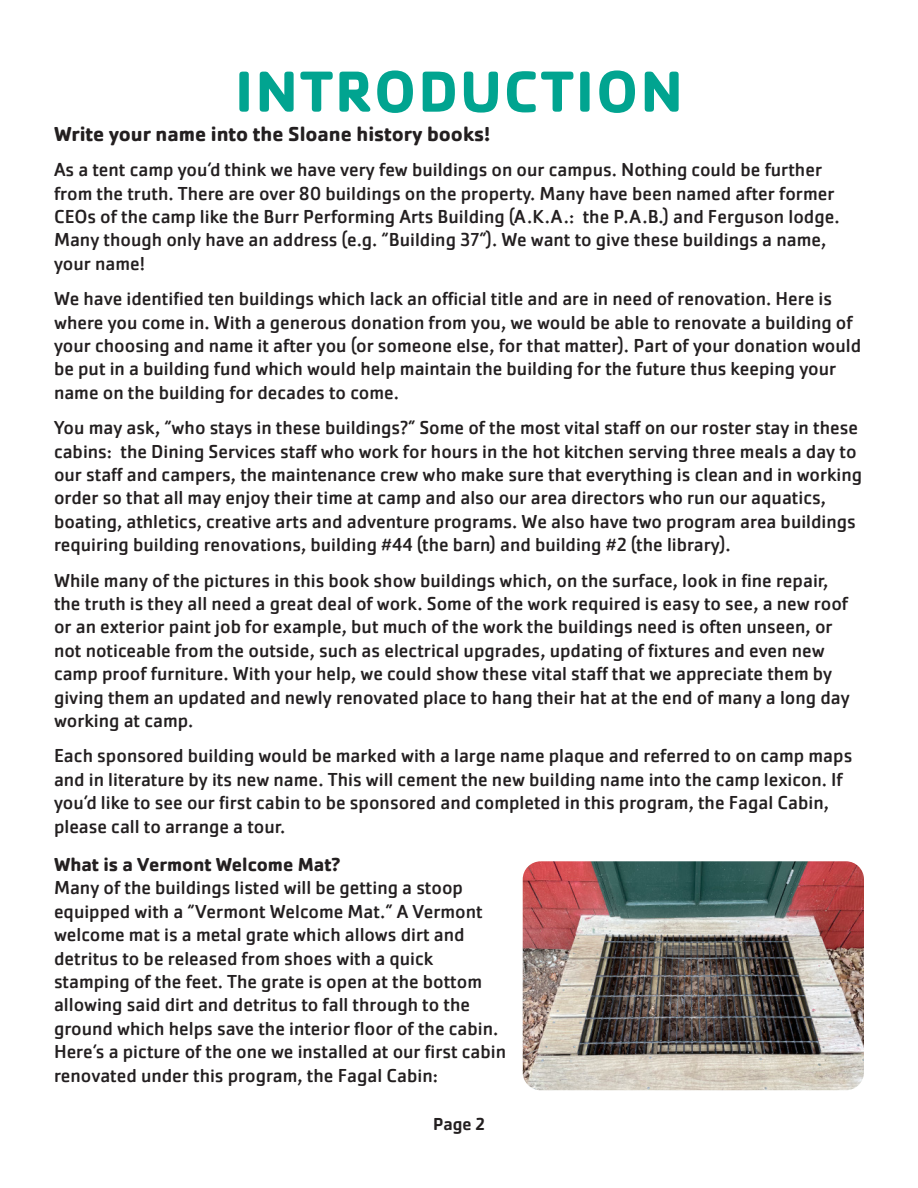
<style>
.page{position:relative;width:918px;height:1188px;background:#fff}
.page>*{position:absolute;margin:0;border:0;box-sizing:border-box;transform-origin:0 0}
.t1{font:700 60px "Cachet Pro";letter-spacing:.035em;color:#01a490}
.t2{font:700 21px "Cachet Pro";color:#231f20}
.t3{font:19.5px/23.4px "Cachet Pro";color:#231f20}
.t4{font:700 19.5px "Cachet Pro";color:#231f20}
.t5{font:500 18px "Cachet Pro";color:#231f20}
</style>
<div class="page">
<img style="left:523px;top:861px;width:341px;height:229px">
<p class="t1" style="left:235px;top:54px;width:450px">INTRODUCTION</p>
<p class="t2" style="left:54px;top:121px;width:438px">Write your name into the Sloane history books!</p>
<p class="t3" style="left:54px;top:158px;width:787px">As a tent camp you’d think we have very few buildings on our campus. Nothing could be further from the truth. There are over 80 buildings on the property. Many have been named after former CEOs of the camp like the Burr Performing Arts Building (A.K.A.: the P.A.B.) and Ferguson lodge.<br>Many though only have an address (e.g. “Building 37”). We want to give these buildings a name, your name!</p>
<p class="t3" style="left:54px;top:287px;width:809px">We have identified ten buildings which lack an official title and are in need of renovation. Here is where you come in. With a generous donation from you, we would be able to renovate a building of your choosing and name it after you (or someone else, for that matter). Part of your donation would be put in a building fund which would help maintain the building for the future thus keeping your name on the building for decades to come.</p>
<p class="t3" style="left:54px;top:416px;width:810px">You may ask, “who stays in these buildings?” Some of the most vital staff on our roster stay in these cabins: the Dining Services staff who work for hours in the hot kitchen serving three meals a day to our staff and campers, the maintenance crew who make sure that everything is clean and in working order so that all may enjoy their time at camp and also our area directors who run our aquatics, boating, athletics, creative arts and adventure programs. We also have two program area buildings requiring building renovations, building #44 (the barn) and building #2 (the library).</p>
<p class="t3" style="left:54px;top:569px;width:797px">While many of the pictures in this book show buildings which, on the surface, look in fine repair, the truth is they all need a great deal of work. Some of the work required is easy to see, a new roof or an exterior paint job for example, but much of the work the buildings need is often unseen, or not noticeable from the outside, such as electrical upgrades, updating of fixtures and even new camp proof furniture. With your help, we could show these vital staff that we appreciate them by giving them an updated and newly renovated place to hang their hat at the end of many a long day working at camp.</p>
<p class="t3" style="left:54px;top:744px;width:800px">Each sponsored building would be marked with a large name plaque and referred to on camp maps and in literature by its new name. This will cement the new building name into the camp lexicon. If you’d like to see our first cabin to be sponsored and completed in this program, the Fagal Cabin, please call to arrange a tour.</p>
<p class="t4" style="left:54px;top:852px;width:288px">What is a Vermont Welcome Mat?</p>
<p class="t3" style="left:54px;top:876px;width:454px">Many of the buildings listed will be getting a stoop equipped with a “Vermont Welcome Mat.” A Vermont welcome mat is a metal grate which allows dirt and detritus to be released from shoes with a quick stamping of the feet. The grate is open at the bottom allowing said dirt and detritus to fall through to the ground which helps save the interior floor of the cabin.<br>Here’s a picture of the one we installed at our first cabin renovated under this program, the Fagal Cabin:</p>
<p class="t5" style="left:433px;top:1114px;width:53px">Page 2</p>
</div>
